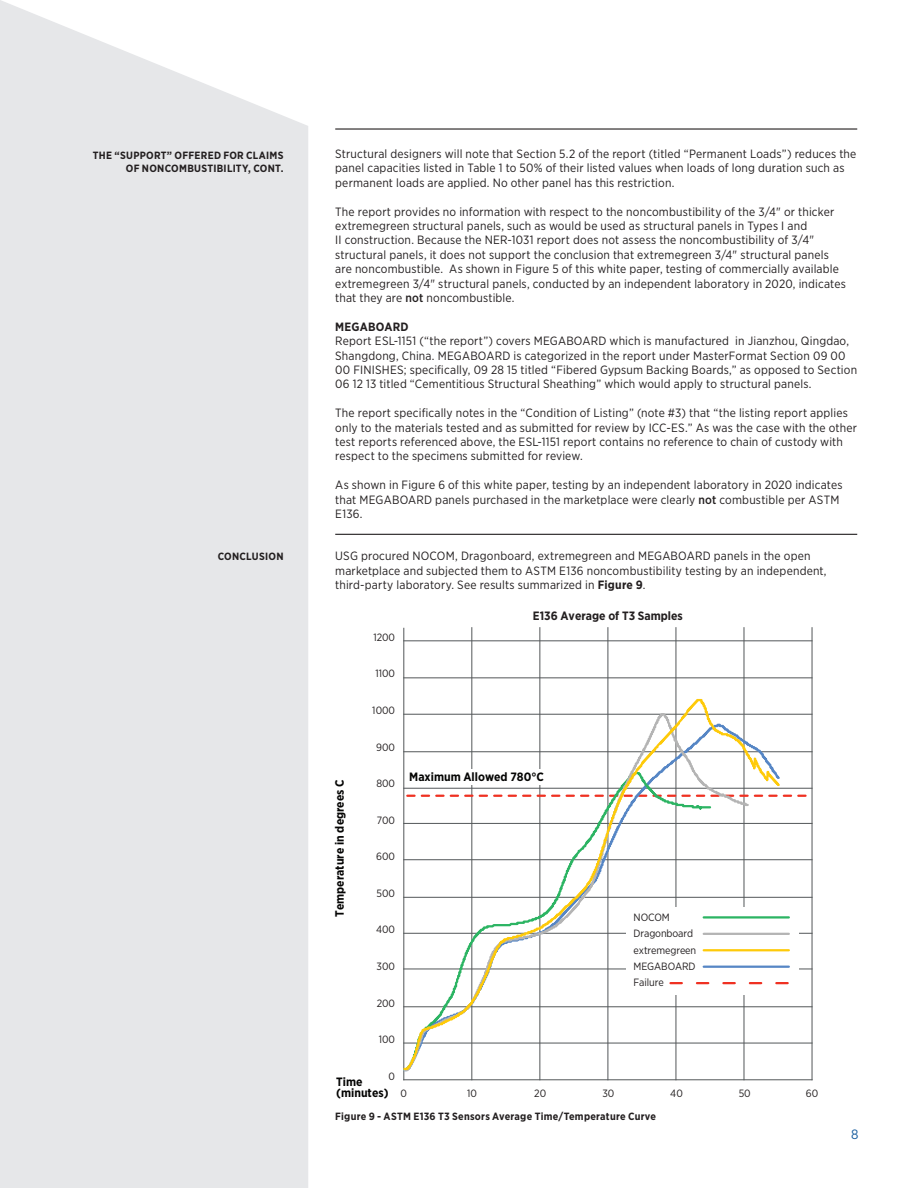
<style>
.page{position:relative;width:918px;height:1188px;background:#fff}
.page>*{position:absolute;margin:0;border:0;box-sizing:border-box;transform-origin:0 0}
.t1{font:13.5px "Gotham Narrow";color:#175d9e}
.t2{font:12px/14.4px "Gotham Narrow";letter-spacing:.015em;color:#231f20}
.t3{font:700 12px/10.8px "Gotham Narrow";color:#050504}
.t4{font:700 12px "Gotham Narrow";color:#231f20}
.t5{font:700 12px "Gotham Narrow";letter-spacing:.02em;color:#231f20}
.t6{font:700 10.5px/13.8px "Gotham Narrow";letter-spacing:.025em;color:#231f20;text-align:right}
.t7{font:10.5px/16.4px "Gotham Narrow";letter-spacing:-.01em;color:#231f20}
.s1{font-weight:500}
.s2{font-weight:700}
.s3{font-weight:400;font-size:10.5px;color:#231f20}
</style>
<div class="page">
<div style="left:0;top:0;width:308px;height:1188px;background:#e6e7e9"></div>
<hr style="left:335px;top:128px;width:522px;height:2px;background:#231f20">
<hr style="left:335px;top:534px;width:522px;height:1px;background:#231f20">
<hr style="left:404px;top:788px;width:408px;height:1px;background:#535759">
<hr style="left:472px;top:628px;width:1px;height:452px;background:#535759">
<hr style="left:540px;top:628px;width:1px;height:452px;background:#535759">
<hr style="left:608px;top:628px;width:1px;height:452px;background:#535759">
<hr style="left:676px;top:628px;width:1px;height:452px;background:#535759">
<hr style="left:744px;top:628px;width:1px;height:452px;background:#535759">
<hr style="left:812px;top:628px;width:1px;height:452px;background:#535759">
<hr style="left:404px;top:628px;width:1px;height:452px;background:#535759">
<hr style="left:404px;top:641px;width:408px;height:1px;background:#535759">
<hr style="left:404px;top:714px;width:408px;height:1px;background:#535759">
<hr style="left:404px;top:678px;width:408px;height:1px;background:#535759">
<hr style="left:404px;top:751px;width:408px;height:1px;background:#535759">
<hr style="left:404px;top:823px;width:408px;height:1px;background:#535759">
<hr style="left:404px;top:859px;width:408px;height:1px;background:#535759">
<hr style="left:404px;top:897px;width:408px;height:1px;background:#535759">
<hr style="left:404px;top:933px;width:408px;height:1px;background:#535759">
<hr style="left:404px;top:969px;width:408px;height:1px;background:#535759">
<hr style="left:404px;top:1007px;width:408px;height:1px;background:#535759">
<hr style="left:404px;top:1043px;width:408px;height:1px;background:#535759">
<hr style="left:404px;top:1080px;width:408px;height:1px;background:#535759">
<div style="left:626px;top:907px;width:172px;height:88px;background:#fff"></div>
<hr style="left:704px;top:916px;width:85px;height:3px;background:#2cb463">
<hr style="left:704px;top:933px;width:85px;height:2px;background:#b4b4b4">
<hr style="left:704px;top:949px;width:85px;height:2px;background:#feca0a">
<hr style="left:704px;top:966px;width:85px;height:2px;background:#5686c5">
<svg style="left:781px;top:982px;width:8px;height:2px"></svg>
<svg style="left:782px;top:795px;width:30px;height:2px"></svg>
<svg style="left:403px;top:698px;width:378px;height:373px"></svg>
<p class="t6" style="left:93px;top:148px;width:192px">THE “SUPPORT” OFFERED FOR CLAIMS<br>OF NONCOMBUSTIBILITY, CONT.</p>
<p class="t6" style="left:218px;top:549px;width:67px">CONCLUSION</p>
<p class="t2" style="left:335px;top:146px;width:523px">Structural designers will note that Section 5.2 of the report (titled “Permanent Loads”) reduces the panel capacities listed in Table 1 to 50% of their listed values when loads of long duration such as permanent loads are applied. No other panel has this restriction.</p>
<p class="t2" style="left:335px;top:204px;width:512px">The report provides no information with respect to the noncombustibility of the 3/4" or thicker extremegreen structural panels, such as would be used as structural panels in Types I and<br>II construction. Because the NER-1031 report does not assess the noncombustibility of 3/4" structural panels, it does not support the conclusion that extremegreen 3/4" structural panels are noncombustible. As shown in Figure 5 of this white paper, testing of commercially available extremegreen 3/4" structural panels, conducted by an independent laboratory in 2020, indicates that they are <span class="s1">not</span> noncombustible.</p>
<p class="t5" style="left:335px;top:319px;width:75px">MEGABOARD</p>
<p class="t2" style="left:335px;top:334px;width:523px">Report ESL-1151 (“the report”) covers MEGABOARD which is manufactured in Jianzhou, Qingdao, Shangdong, China. MEGABOARD is categorized in the report under MasterFormat Section 09 00<br>00 FINISHES; specifically, 09 28 15 titled “Fibered Gypsum Backing Boards,” as opposed to Section 06 12 13 titled “Cementitious Structural Sheathing” which would apply to structural panels.</p>
<p class="t2" style="left:335px;top:406px;width:523px">The report specifically notes in the “Condition of Listing” (note #3) that “the listing report applies only to the materials tested and as submitted for review by ICC-ES.” As was the case with the other test reports referenced above, the ESL-1151 report contains no reference to chain of custody with respect to the specimens submitted for review.</p>
<p class="t2" style="left:335px;top:478px;width:509px">As shown in Figure 6 of this white paper, testing by an independent laboratory in 2020 indicates that MEGABOARD panels purchased in the marketplace were clearly <span class="s1">not</span> combustible per ASTM<br>E136.</p>
<p class="t2" style="left:335px;top:549px;width:493px">USG procured NOCOM, Dragonboard, extremegreen and MEGABOARD panels in the open marketplace and subjected them to ASTM E136 noncombustibility testing by an independent, third-party laboratory. See results summarized in <span class="s2">Figure 9</span>.</p>
<p class="t4" style="left:533px;top:608px;width:152px">E136 Average of T3 Samples</p>
<p class="t7" style="left:373px;top:629px;width:23px">1200</p>
<p class="t7" style="left:375px;top:665px;width:21px">1100</p>
<p class="t7" style="left:372px;top:702px;width:24px">1000</p>
<p class="t7" style="left:376px;top:738px;width:20px">900</p>
<p class="t7" style="left:376px;top:775px;width:20px">800</p>
<p class="t7" style="left:377px;top:812px;width:20px">700</p>
<p class="t7" style="left:376px;top:848px;width:20px">600</p>
<p class="t7" style="left:377px;top:885px;width:20px">500</p>
<p class="t7" style="left:376px;top:921px;width:21px">400</p>
<p class="t7" style="left:377px;top:958px;width:20px">300</p>
<p class="t7" style="left:377px;top:995px;width:20px">200</p>
<p class="t7" style="left:379px;top:1031px;width:18px">100</p>
<p class="t7" style="left:389px;top:1068px;width:8px">0</p>
<p class="t3" style="left:336px;top:1076px;width:72px">Time (minutes) <span class="s3">0</span></p>
<p class="t3" style="left:409px;top:771px;width:136px">Maximum Allowed 780°C</p>
<p class="t3" style="left:334px;top:917px;width:139px;rotate:-90deg">Temperature in degrees C</p>
<p class="t7" style="left:634px;top:909px;width:64px">NOCOM<br>Dragonboard extremegreen<br>MEGABOARD<br>Failure</p>
<p class="t7" style="left:467px;top:1085px;width:11px">10</p>
<p class="t7" style="left:534px;top:1085px;width:13px">20</p>
<p class="t7" style="left:602px;top:1085px;width:14px">30</p>
<p class="t7" style="left:670px;top:1085px;width:14px">40</p>
<p class="t7" style="left:739px;top:1085px;width:14px">50</p>
<p class="t7" style="left:806px;top:1085px;width:14px">60</p>
<p class="t6" style="left:335px;top:1109px;width:322px">Figure 9 - ASTM E136 T3 Sensors Average Time/Temperature Curve</p>
<p class="t1" style="left:851px;top:1126px;width:9px">8</p>
</div>
